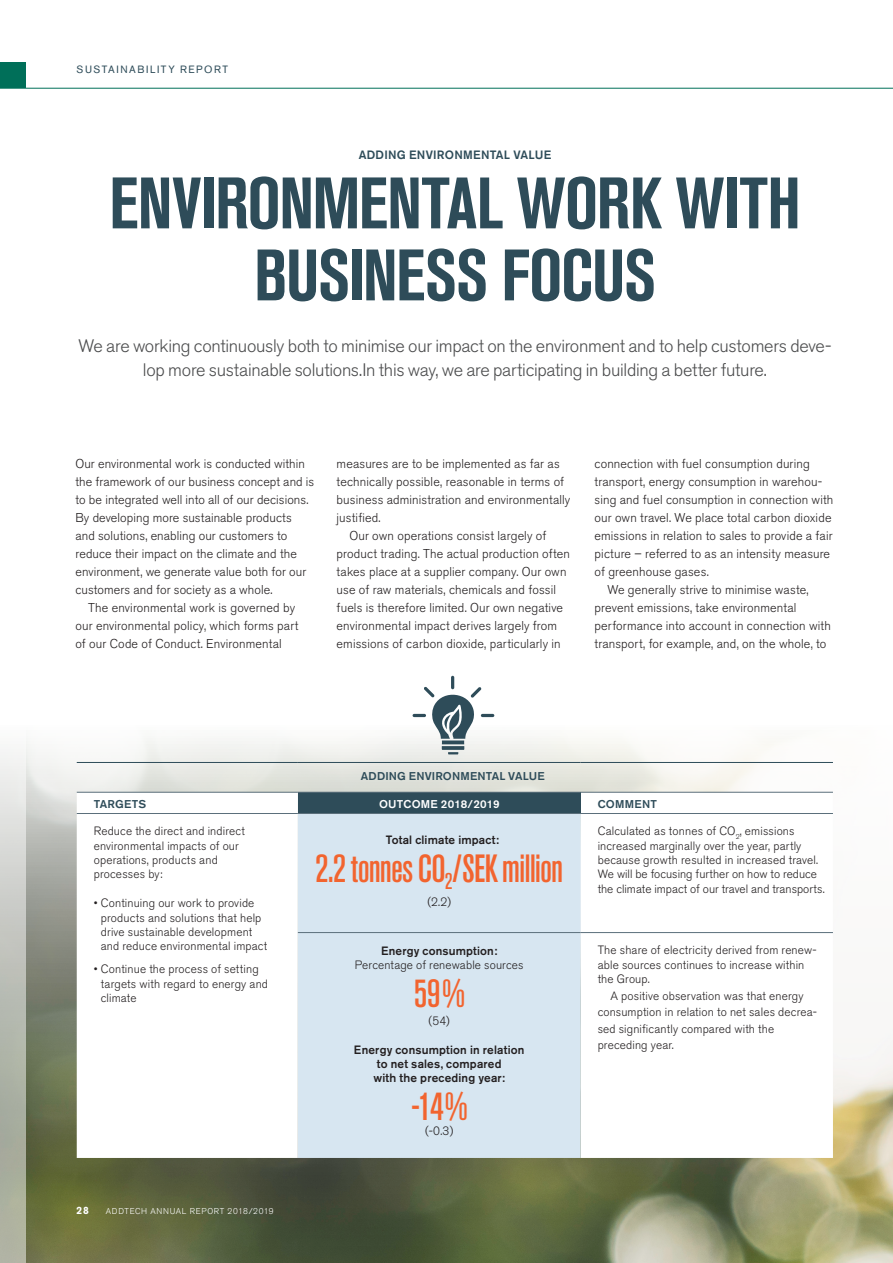
<style>
.page{position:relative;width:893px;height:1263px;background:#fff}
.page>*{position:absolute;margin:0;border:0;box-sizing:border-box;transform-origin:0 0}
.Rubrik_1{font:700 condensed 72px/72px "Akzidenz Grotesk BE";letter-spacing:-.015em;color:#2e4c59;text-align:center}
.Not_Neutral_vänster{font:500 condensed 39px "Akzidenz Grotesk BE";letter-spacing:-.025em;color:#f2642f}
.ingress{font:300 18px/24px "Akzidenz Grotesk BE";letter-spacing:-.015em;color:#4b4c4d;text-align:center}
.Bröd_framvagn_indrag{font:300 12.75px/18px "Akzidenz Grotesk BE";letter-spacing:.01em;color:#231f20}
.Bröd_framvagn{font:300 12.75px/18px "Akzidenz Grotesk BE";letter-spacing:.005em;color:#231f20}
.Not_Neutral_vänster-2{font:300 12px/14.4px "Akzidenz Grotesk BE";letter-spacing:.015em;color:#231f20}
.Not_bröd_indrag_cia{font:300 12px/16.5px "Akzidenz Grotesk BE";letter-spacing:.015em;color:#231f20}
.Not_Neutral_vänster-3{font:500 12px/14.4px "Akzidenz Grotesk BE";letter-spacing:.015em;color:#231f20;text-align:center}
.Mellanrubrik_-_olåst{font:500 12px "Akzidenz Grotesk BE";letter-spacing:.02em;color:#2e4c59}
.Bröd_framvagn_-_olås{font:300 12px "Akzidenz Grotesk BE";color:#231f20}
.Not_Årtal_centrerad{font:500 11.25px "Akzidenz Grotesk BE";letter-spacing:.01em;color:#2e4c59}
.Not_rubrik_vänster{font:500 11.25px "Akzidenz Grotesk BE";letter-spacing:.02em;color:#fff}
.Not_rubrik_vänster-2{font:500 11.25px "Akzidenz Grotesk BE";letter-spacing:.025em;color:#2e4c59}
.Sidnavigering_VÄ{font:10.5px "Akzidenz Grotesk BE";letter-spacing:.15em;color:#2e4c59}
.sidnummer{font:700 10.5px "Akzidenz Grotesk BE";color:#fff}
.sidnummer-2{font:300 8.4px "Akzidenz Grotesk BE";letter-spacing:.085em;color:#fff}
</style>
<div class="page">
<img style="left:26px;top:675px;width:867px;height:588px">
<div style="left:0;top:63px;width:26px;height:25px;background:#006f59"></div>
<svg style="left:0;top:752px;width:26px;height:511px;background:#bfc2b9"></svg>
<svg style="left:77px;top:793px;width:756px;height:365px"></svg>
<div style="left:298px;top:792px;width:283px;height:21px;background:#2e4c59"></div>
<div style="left:298px;top:814px;width:283px;height:344px;background:#d7e6f1"></div>
<hr style="left:298px;top:813px;width:283px;height:1px;background:#5b6f7b">
<hr style="left:581px;top:813px;width:252px;height:1px;background:#5b6f7b">
<hr style="left:77px;top:813px;width:221px;height:1px;background:#5b6f7b">
<hr style="left:298px;top:932px;width:283px;height:1px;background:#5b6f7b">
<hr style="left:581px;top:932px;width:252px;height:1px;background:#5b6f7b">
<hr style="left:77px;top:762px;width:221px;height:1px;background:#2e4c59">
<hr style="left:298px;top:762px;width:283px;height:1px;background:#2e4c59">
<hr style="left:581px;top:762px;width:252px;height:1px;background:#2e4c59">
<hr style="left:77px;top:792px;width:221px;height:1px;background:#5b6f7b">
<hr style="left:298px;top:792px;width:283px;height:1px;background:#5b6f7b">
<hr style="left:581px;top:792px;width:252px;height:1px;background:#5b6f7b">
<svg style="left:413px;top:676px;width:81px;height:78px"></svg>
<hr style="left:0;top:88px;width:893px;height:1px;background:#006f59">
<p class="Sidnavigering_VÄ" style="left:77px;top:63px;width:153px">SUSTAINABILITY REPORT</p>
<p class="Mellanrubrik_-_olåst" style="left:359px;top:148px;width:194px">ADDING ENVIRONMENTAL VALUE</p>
<p class="Rubrik_1" style="left:109px;top:168px;width:693px">ENVIRONMENTAL WORK WITH<br>BUSINESS FOCUS</p>
<p class="ingress" style="left:79px;top:334px;width:754px">We are working continuously both to minimise our impact on the environment and to help customers deve&shy;lop more sustainable solutions.In this way, we are participating in building a better future.</p>
<p class="Bröd_framvagn" style="left:75px;top:455px;width:240px">Our environmental work is conducted within the framework of our business concept and is to be integrated well into all of our decisions.<br>By developing more sustainable products and solutions, enabling our customers to reduce their impact on the climate and the environment, we generate value both for our customers and for society as a whole.</p>
<p class="Bröd_framvagn_indrag" style="left:75px;top:599px;width:225px;text-indent:13px">The environmental work is governed by our environmental policy, which forms part of our Code of Conduct. Environmental</p>
<p class="Bröd_framvagn_indrag" style="left:337px;top:455px;width:235px">measures are to be implemented as far as technically possible, reasonable in terms of business administration and environmentally justified.</p>
<p class="Bröd_framvagn_indrag" style="left:337px;top:527px;width:235px;text-indent:13px">Our own operations consist largely of product trading. The actual production often takes place at a supplier company. Our own use of raw materials, chemicals and fossil fuels is therefore limited. Our own negative environmental impact derives largely from emissions of carbon dioxide, particularly in</p>
<p class="Bröd_framvagn_indrag" style="left:595px;top:455px;width:240px">connection with fuel consumption during transport, energy consumption in warehou&shy;sing and fuel consumption in connection with our own travel. We place total carbon dioxide emissions in relation to sales to provide a fair picture – referred to as an intensity measure of greenhouse gases.</p>
<p class="Bröd_framvagn_indrag" style="left:595px;top:581px;width:238px;text-indent:13px">We generally strive to minimise waste, prevent emissions, take environmental performance into account in connection with transport, for example, and, on the whole, to</p>
<p class="Not_Årtal_centrerad" style="left:361px;top:769px;width:185px">ADDING ENVIRONMENTAL VALUE</p>
<p class="Not_rubrik_vänster-2" style="left:94px;top:797px;width:54px">TARGETS</p>
<p class="Not_rubrik_vänster" style="left:379px;top:797px;width:122px">OUTCOME 2018/2019</p>
<p class="Not_rubrik_vänster-2" style="left:598px;top:797px;width:61px">COMMENT</p>
<p class="Not_Neutral_vänster-2" style="left:94px;top:824px;width:153px">Reduce the direct and indirect environmental impacts of our operations, products and processes by:</p>
<p class="Not_Neutral_vänster-2" style="left:101px;top:896px;width:168px;text-indent:-7px">• Continuing our work to provide products and solutions that help drive sustainable development and reduce environmental impact</p>
<p class="Not_Neutral_vänster-2" style="left:101px;top:962px;width:169px;text-indent:-7px">• Continue the process of setting targets with regard to energy and climate</p>
<p class="Not_Neutral_vänster-2" style="left:598px;top:824px;width:229px">Calculated as tonnes of CO<sub>2</sub>, emissions increased marginally over the year, partly because growth resulted in increased travel.<br>We will be focusing further on how to reduce the climate impact of our travel and transports.</p>
<p class="Not_Neutral_vänster-3" style="left:386px;top:833px;width:115px">Total climate impact:</p>
<p class="Not_Neutral_vänster" style="left:315px;top:847px;width:249px">2.2 tonnes CO<sub>2</sub>/SEK million</p>
<p class="Bröd_framvagn_-_olås" style="left:427px;top:895px;width:25px">(2.2)</p>
<p class="Not_Neutral_vänster-2" style="left:598px;top:943px;width:220px">The share of electricity derived from renew&shy;able sources continues to increase within the Group.</p>
<p class="Not_bröd_indrag_cia" style="left:598px;top:987px;width:221px;text-indent:13px">A positive observation was that energy consumption in relation to net sales decrea&shy;sed significantly compared with the preceding year.</p>
<p class="Not_Neutral_vänster-3" style="left:381px;top:943px;width:118px">Energy consumption:</p>
<p class="Not_Neutral_vänster-2" style="left:355px;top:958px;width:170px">Percentage of renewable sources</p>
<p class="Not_Neutral_vänster" style="left:414px;top:972px;width:53px">59%</p>
<p class="Bröd_framvagn_-_olås" style="left:429px;top:1014px;width:23px">(54)</p>
<p class="Not_Neutral_vänster-3" style="left:354px;top:1042px;width:172px">Energy consumption in relation to net sales, compared<br>with the preceding year:</p>
<p class="Not_Neutral_vänster" style="left:411px;top:1085px;width:58px">-14%</p>
<p class="Bröd_framvagn_-_olås" style="left:425px;top:1124px;width:30px">(-0.3)</p>
<p class="sidnummer" style="left:77px;top:1204px;width:14px">28</p>
<p class="sidnummer-2" style="left:106px;top:1206px;width:169px">ADDTECH ANNUAL REPORT 2018/2019</p>
</div>
